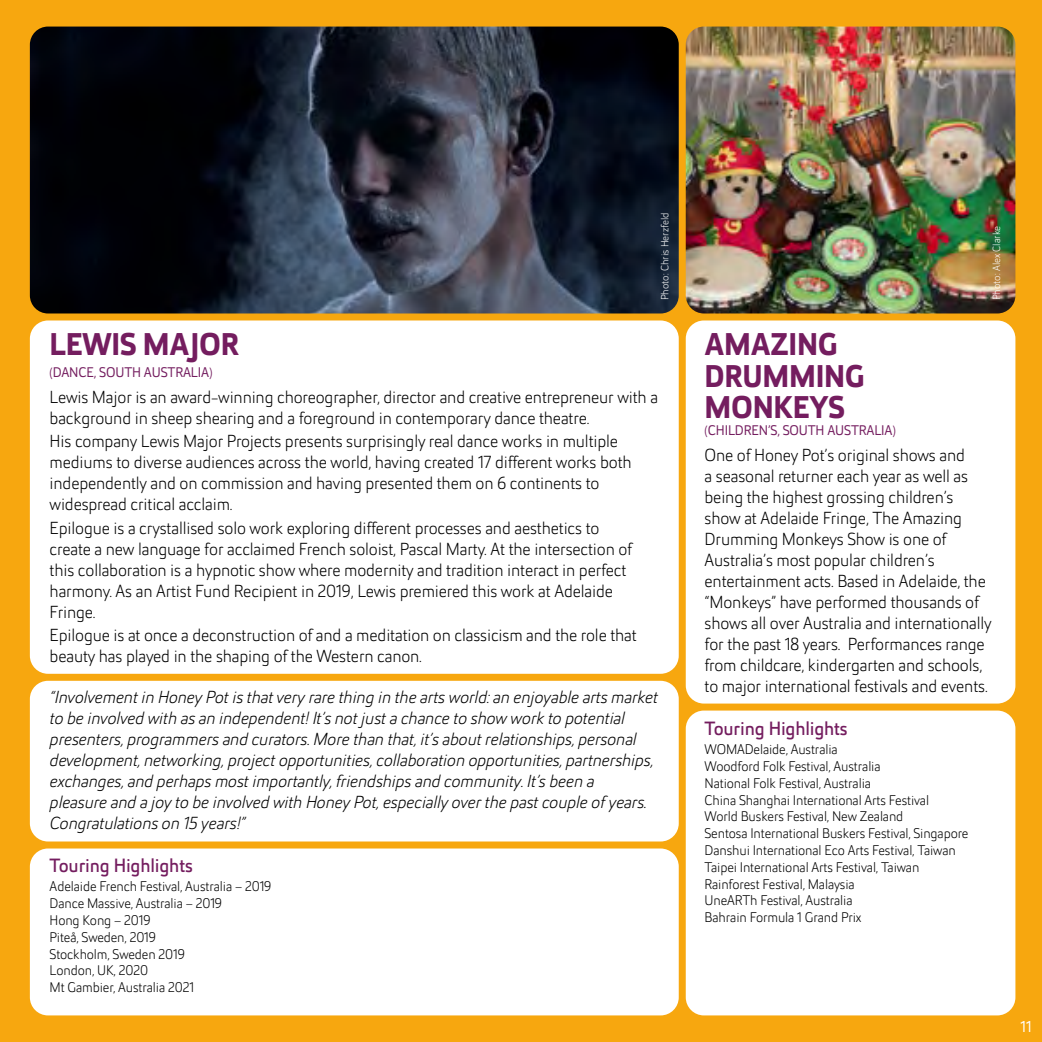
<style>
.page{position:relative;width:1042px;height:1042px;background:#f7a70f}
.page>*{position:absolute;margin:0;border:0;box-sizing:border-box;transform-origin:0 0}
.t1{font:700 31.5px/31.5px "Helia Core";letter-spacing:-.01em;color:#741d5f}
.t2{font:19.25px "Helia Core";letter-spacing:-.01em;color:#741d5f}
.t3{font:300 17.5px/21px "Helia Core";letter-spacing:-.01em;color:#000}
.t4{font:italic 300 17.5px/21px "Helia Core";letter-spacing:-.01em;color:#000}
.t5{font:15.75px "Helia Core";color:#fff}
.t6{font:300 14px/16.8px "Helia Core";letter-spacing:-.01em;color:#000}
.t7{font:14px "Helia Core";letter-spacing:-.01em;color:#741d5f}
.t8{font:300 10.5px "Helia Core";color:#fff}
</style>
<div class="page">
<div style="left:28px;top:319px;width:652px;height:356px;background:#fff;border-radius:20px"></div>
<div style="left:26px;top:317px;width:656px;height:360px;border:4px solid #f7a70f;border-radius:20px"></div>
<div style="left:684px;top:319px;width:333px;height:386px;background:#fff;border-radius:20px"></div>
<div style="left:682px;top:317px;width:337px;height:390px;border:4px solid #f7a70f;border-radius:20px"></div>
<img style="left:31px;top:28px;width:646px;height:284px">
<div style="left:26px;top:23px;width:656px;height:294px;border:4px solid #f7a70f;border-radius:20px"></div>
<img style="left:687px;top:28px;width:327px;height:284px">
<div style="left:682px;top:23px;width:337px;height:294px;border:4px solid #f7a70f;border-radius:20px"></div>
<div style="left:28px;top:679px;width:652px;height:164px;background:#fff;border-radius:20px"></div>
<div style="left:26px;top:677px;width:656px;height:168px;border:4px solid #f7a70f;border-radius:20px"></div>
<div style="left:28px;top:847px;width:652px;height:170px;background:#fff;border-radius:20px"></div>
<div style="left:26px;top:845px;width:656px;height:174px;border:4px solid #f7a70f;border-radius:20px"></div>
<div style="left:684px;top:709px;width:333px;height:308px;background:#fff;border-radius:20px"></div>
<div style="left:682px;top:707px;width:337px;height:312px;border:4px solid #f7a70f;border-radius:20px"></div>
<p class="t8" style="left:658px;top:300px;width:89px;rotate:-90deg">Photo: Chris Herzfeld</p>
<h1 class="t1" style="left:50px;top:328px;width:191px">LEWIS MAJOR</h1>
<p class="t7" style="left:50px;top:363px;width:164px">(DANCE, SOUTH AUSTRALIA)</p>
<p class="t3" style="left:50px;top:386px;width:610px">Lewis Major is an award-winning choreographer, director and creative entrepreneur with a background in sheep shearing and a foreground in contemporary dance theatre.</p>
<p class="t3" style="left:50px;top:430px;width:584px">His company Lewis Major Projects presents surprisingly real dance works in multiple mediums to diverse audiences across the world, having created 17 different works both independently and on commission and having presented them on 6 continents to widespread critical acclaim.</p>
<p class="t3" style="left:50px;top:517px;width:584px">Epilogue is a crystallised solo work exploring different processes and aesthetics to create a new language for acclaimed French soloist, Pascal Marty. At the intersection of this collaboration is a hypnotic show where modernity and tradition interact in perfect harmony. As an Artist Fund Recipient in 2019, Lewis premiered this work at Adelaide Fringe.</p>
<p class="t3" style="left:50px;top:624px;width:589px">Epilogue is at once a deconstruction of and a meditation on classicism and the role that beauty has played in the shaping of the Western canon.</p>
<p class="t4" style="left:50px;top:686px;width:610px">“Involvement in Honey Pot is that very rare thing in the arts world: an enjoyable arts market to be involved with as an independent! It’s not just a chance to show work to potential presenters, programmers and curators. More than that, it’s about relationships, personal development, networking, project opportunities, collaboration opportunities, partnerships, exchanges, and perhaps most importantly, friendships and community. It’s been a<br>pleasure and a joy to be involved with Honey Pot, especially over the past couple of years.<br>Congratulations on 15 years!”</p>
<p class="t2" style="left:50px;top:853px;width:145px">Touring Highlights</p>
<p class="t6" style="left:50px;top:878px;width:224px">Adelaide French Festival, Australia – 2019<br>Dance Massive, Australia – 2019<br>Hong Kong – 2019<br>Piteå, Sweden, 2019<br>Stockholm, Sweden 2019<br>London, UK, 2020<br>Mt Gambier, Australia 2021</p>
<p class="t8" style="left:990px;top:300px;width:76px;rotate:-90deg">Photo: Alex Clarke</p>
<h1 class="t1" style="left:704px;top:328px;width:162px">AMAZING<br>DRUMMING<br>MONKEYS</h1>
<p class="t7" style="left:704px;top:421px;width:193px">(CHILDREN’S, SOUTH AUSTRALIA)</p>
<p class="t3" style="left:704px;top:444px;width:288px">One of Honey Pot’s original shows and<br>a seasonal returner each year as well as being the highest grossing children’s show at Adelaide Fringe, The Amazing Drumming Monkeys Show is one of Australia’s most popular children’s entertainment acts. Based in Adelaide, the “Monkeys” have performed thousands of shows all over Australia and internationally for the past 18 years. Performances range from childcare, kindergarten and schools, to major international festivals and events.</p>
<p class="t2" style="left:704px;top:715px;width:145px">Touring Highlights</p>
<p class="t6" style="left:704px;top:741px;width:265px">WOMADelaide, Australia<br>Woodford Folk Festival, Australia<br>National Folk Festival, Australia<br>China Shanghai International Arts Festival<br>World Buskers Festival, New Zealand<br>Sentosa International Buskers Festival, Singapore Danshui International Eco Arts Festival, Taiwan Taipei International Arts Festival, Taiwan Rainforest Festival, Malaysia<br>UneARTh Festival, Australia<br>Bahrain Formula 1 Grand Prix</p>
<p class="t5" style="left:1020px;top:1016px;width:13px">11</p>
</div>
